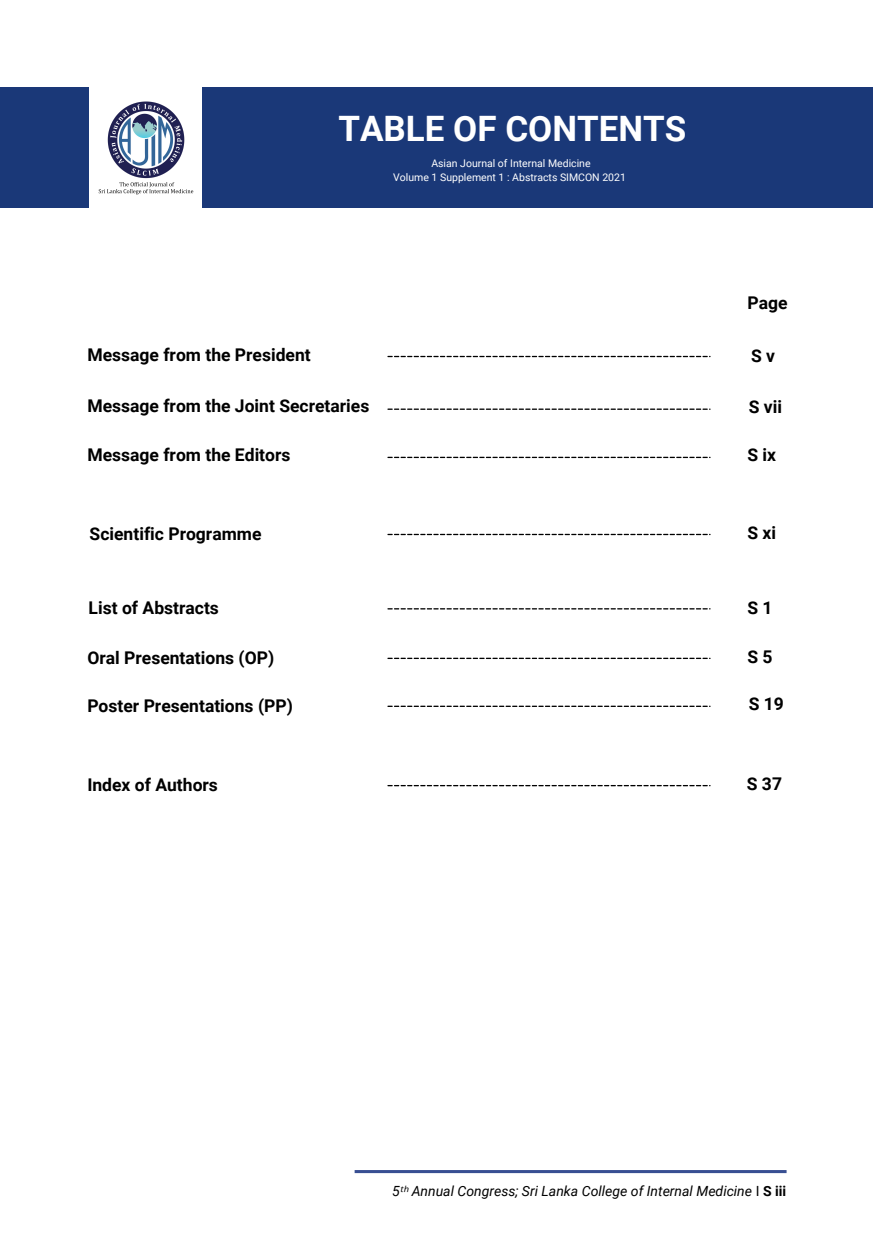
<style>
.page{position:relative;width:873px;height:1241px;background:#fff}
.page>*{position:absolute;margin:0;border:0;box-sizing:border-box;transform-origin:0 0}
.t1{font:700 35px "Roboto";color:#fff}
.t2{font:700 17.5px "Roboto";color:#000}
.t3{font:italic 14px "Roboto";color:#000}
.t4{font:10.5px/14px "Roboto";color:#fff;text-align:center}
.s1{font-family:"Noto Sans"}
.s2{font-style:normal}
.s3{font-weight:700;font-style:normal}
</style>
<div class="page">
<div style="left:0;top:87px;width:873px;height:121px;background:#1a3878"></div>
<img style="left:90px;top:87px;width:112px;height:121px">
<svg style="left:355px;top:1170px;width:431px;height:2px"></svg>
<svg style="left:387px;top:356px;width:323px;height:1px"></svg>
<svg style="left:387px;top:408px;width:323px;height:2px"></svg>
<svg style="left:387px;top:457px;width:323px;height:1px"></svg>
<svg style="left:387px;top:534px;width:323px;height:1px"></svg>
<svg style="left:387px;top:608px;width:323px;height:1px"></svg>
<svg style="left:387px;top:657px;width:323px;height:2px"></svg>
<svg style="left:387px;top:705px;width:323px;height:2px"></svg>
<svg style="left:387px;top:785px;width:323px;height:1px"></svg>
<h1 class="t1" style="left:338px;top:109px;width:349px">TABLE OF CONTENTS</h1>
<p class="t4" style="left:393px;top:156px;width:234px">Asian Journal of Internal Medicine<br>Volume 1 Supplement 1 : Abstracts SIMCON 2021</p>
<p class="t2" style="left:87px;top:344px;width:225px">Message from the President</p>
<p class="t2" style="left:87px;top:395px;width:283px">Message from the Joint Secretaries</p>
<p class="t2" style="left:87px;top:445px;width:205px">Message from the Editors</p>
<p class="t2" style="left:90px;top:523px;width:173px">Scientific Programme</p>
<p class="t2" style="left:89px;top:598px;width:132px">List of Abstracts</p>
<p class="t2" style="left:87px;top:647px;width:188px">Oral Presentations (OP)</p>
<p class="t2" style="left:87px;top:695px;width:207px">Poster Presentations (PP)</p>
<p class="t2" style="left:87px;top:774px;width:132px">Index of Authors</p>
<p class="t2" style="left:747px;top:292px;width:42px">Page</p>
<p class="t2" style="left:751px;top:346px;width:25px">Sv</p>
<p class="t2" style="left:749px;top:397px;width:35px">S vii</p>
<p class="t2" style="left:747px;top:445px;width:30px">S ix</p>
<p class="t2" style="left:747px;top:523px;width:30px">S xi</p>
<p class="t2" style="left:747px;top:598px;width:27px">S1</p>
<p class="t2" style="left:747px;top:646px;width:27px">S5</p>
<p class="t2" style="left:749px;top:694px;width:37px">S 19</p>
<p class="t2" style="left:747px;top:773px;width:37px">S 37</p>
<p class="t3" style="left:392px;top:1182px;width:395px">5<span class="s1">ᵗʰ</span> Annual Congress; Sri Lanka College of Internal Medicine <span class="s2">I</span> <span class="s3">S iii</span></p>
</div>
